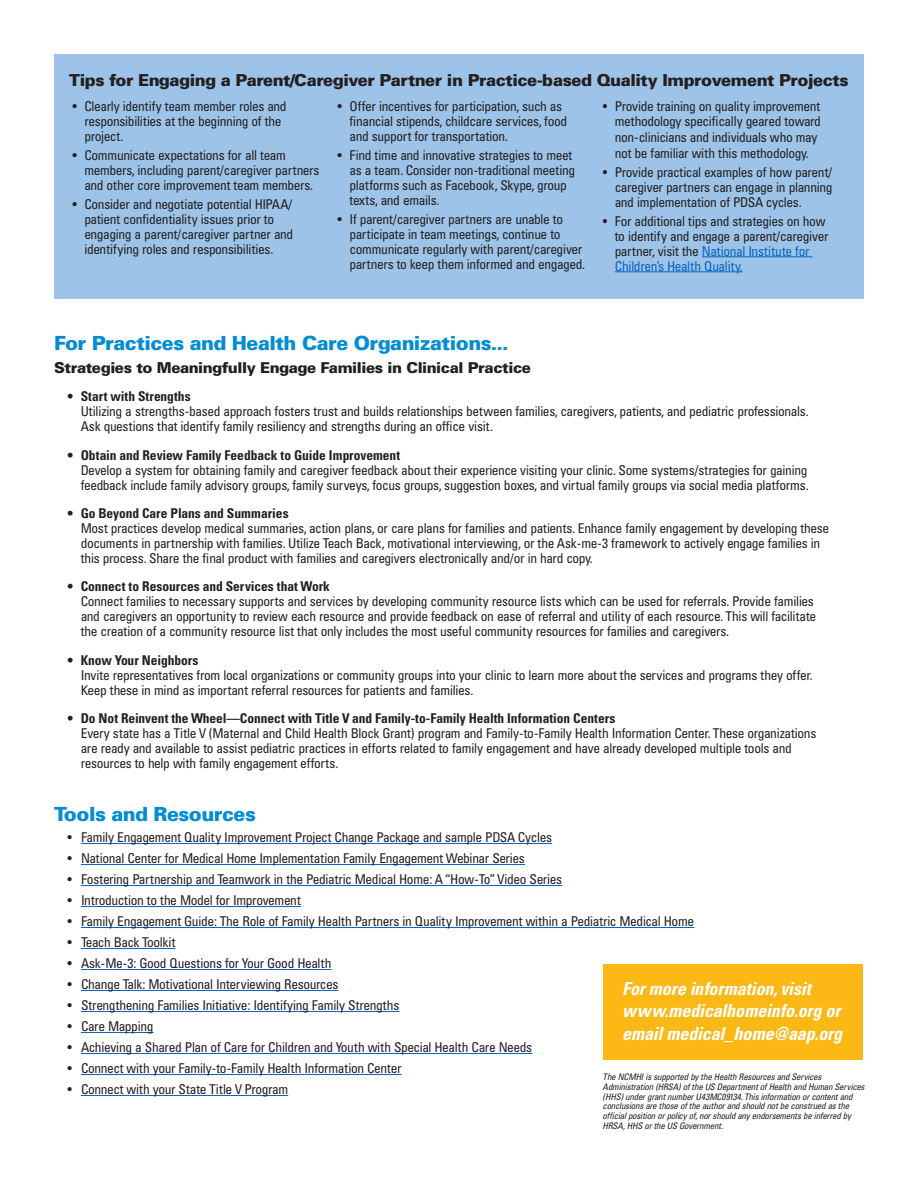
<style>
.page{position:relative;width:918px;height:1188px;background:#fff}
.page>*{position:absolute;margin:0;border:0;box-sizing:border-box;transform-origin:0 0}
.Subhead{font:900 19.5px "Univers";letter-spacing:-.025em;color:#008cd0}
.Text{font:900 19.5px "Univers";letter-spacing:-.025em;color:#008cd0}
.t1{font:italic 700 condensed 18px/22.5px "Univers";letter-spacing:-.01em;color:#fff}
.Text-2{font:900 16.5px "Univers";letter-spacing:-.025em;color:#231f20}
.Subhead-2{font:900 15px "Univers";letter-spacing:-.025em;color:#231f20}
.Text-3{font:condensed 13.5px/15px "Univers";letter-spacing:-.03em;color:#231f20}
.List_Paragraph{font:condensed 13.5px "Univers";letter-spacing:-.03em;color:#231f20}
.Subhead-3{font:700 condensed 13.5px "Univers";color:#231f20}
.Text-4{font:italic condensed 9px/9.8px "Univers";letter-spacing:-.03em;color:#231f20}
.s1{color:#0563c1}
.s2{font-weight:700}
</style>
<div class="page">
<hr style="left:81px;top:843px;width:471px;height:1px;background:#0563c1">
<hr style="left:81px;top:864px;width:444px;height:1px;background:#0563c1">
<hr style="left:81px;top:885px;width:481px;height:1px;background:#0563c1">
<hr style="left:81px;top:906px;width:220px;height:1px;background:#0563c1">
<hr style="left:81px;top:927px;width:613px;height:1px;background:#0563c1">
<hr style="left:81px;top:948px;width:95px;height:1px;background:#0563c1">
<hr style="left:81px;top:969px;width:250px;height:1px;background:#0563c1">
<hr style="left:81px;top:990px;width:257px;height:1px;background:#0563c1">
<hr style="left:81px;top:1011px;width:318px;height:1px;background:#0563c1">
<hr style="left:81px;top:1032px;width:73px;height:1px;background:#0563c1">
<hr style="left:81px;top:1053px;width:451px;height:1px;background:#0563c1">
<hr style="left:81px;top:1074px;width:321px;height:1px;background:#0563c1">
<hr style="left:81px;top:1095px;width:207px;height:1px;background:#0563c1">
<div style="left:603px;top:964px;width:260px;height:96px;background:#fcb814"></div>
<div style="left:54px;top:54px;width:810px;height:244px;background:#9dc4e8"></div>
<hr style="left:702px;top:256px;width:111px;height:1px;background:#0563c1">
<hr style="left:615px;top:271px;width:127px;height:1px;background:#0563c1">
<p class="Text-2" style="left:69px;top:70px;width:781px">Tips for Engaging a Parent/Caregiver Partner in Practice-based Quality Improvement Projects</p>
<p class="Text-3" style="left:84px;top:99px;width:204px;text-indent:-12px">• Clearly identify team member roles and responsibilities at the beginning of the project.</p>
<p class="Text-3" style="left:84px;top:148px;width:237px;text-indent:-12px">• Communicate expectations for all team members, including parent/caregiver partners and other core improvement team members.</p>
<p class="Text-3" style="left:84px;top:196px;width:211px;text-indent:-12px">• Consider and negotiate potential HIPAA/ patient confidentiality issues prior to engaging a parent/caregiver partner and identifying roles and responsibilities.</p>
<p class="Text-3" style="left:350px;top:99px;width:219px;text-indent:-12px">• Offer incentives for participation, such as financial stipends, childcare services, food and support for transportation.</p>
<p class="Text-3" style="left:350px;top:148px;width:227px;text-indent:-12px">• Find time and innovative strategies to meet as a team. Consider non-traditional meeting platforms such as Facebook, Skype, group texts, and emails.</p>
<p class="Text-3" style="left:350px;top:211px;width:237px;text-indent:-12px">• If parent/caregiver partners are unable to participate in team meetings, continue to communicate regularly with parent/caregiver partners to keep them informed and engaged.</p>
<p class="Text-3" style="left:615px;top:99px;width:208px;line-height:15.5px;text-indent:-12px">• Provide training on quality improvement methodology specifically geared toward non-clinicians and individuals who may not be familiar with this methodology.</p>
<p class="Text-3" style="left:615px;top:164px;width:219px;text-align:justify;text-indent:-12px">• Provide practical examples of how parent/ caregiver partners can engage in planning and implementation of PDSA cycles.</p>
<p class="Text-3" style="left:615px;top:213px;width:215px;text-indent:-12px">• For additional tips and strategies on how to identify and engage a parent/caregiver partner, visit the <span class="s1">National Institute for Children’s Health Quality.</span></p>
<p class="Subhead" style="left:54px;top:331px;width:456px">For Practices and Health Care Organizations...</p>
<p class="Subhead-2" style="left:54px;top:358px;width:479px">Strategies to Meaningfully Engage Families in Clinical Practice</p>
<p class="Subhead-3" style="left:67px;top:388px;width:125px">• Start with Strengths</p>
<p class="Text-3" style="left:81px;top:404px;width:730px">Utilizing a strengths-based approach fosters trust and builds relationships between families, caregivers, patients, and pediatric professionals.<br>Ask questions that identify family resiliency and strengths during an office visit.</p>
<p class="Subhead-3" style="left:67px;top:447px;width:334px">• Obtain and Review Family Feedback to Guide Improvement</p>
<p class="Text-3" style="left:81px;top:462px;width:730px">Develop a system for obtaining family and caregiver feedback about their experience visiting your clinic. Some systems/strategies for gaining feedback include family advisory groups, family surveys, focus groups, suggestion boxes, and virtual family groups via social media platforms.</p>
<p class="Subhead-3" style="left:67px;top:505px;width:223px">• Go Beyond Care Plans and Summaries</p>
<p class="Text-3" style="left:81px;top:520px;width:750px">Most practices develop medical summaries, action plans, or care plans for families and patients. Enhance family engagement by developing these documents in partnership with families. Utilize Teach Back, motivational interviewing, or the Ask-me-3 framework to actively engage families in this process. Share the final product with families and caregivers electronically and/or in hard copy.</p>
<p class="Text-3" style="left:81px;top:579px;width:737px;text-indent:-13px"><span class="s2">• Connect to Resources and Services that Work<br></span>Connect families to necessary supports and services by developing community resource lists which can be used for referrals. Provide families and caregivers an opportunity to review each resource and provide feedback on ease of referral and utility of each resource. This will facilitate the creation of a community resource list that only includes the most useful community resources for families and caregivers.</p>
<p class="Text-3" style="left:81px;top:652px;width:734px;text-indent:-13px"><span class="s2">• Know Your Neighbors<br></span>Invite representatives from local organizations or community groups into your clinic to learn more about the services and programs they offer.<br>Keep these in mind as important referral resources for patients and families.</p>
<p class="Text-3" style="left:81px;top:711px;width:737px;text-indent:-13px"><span class="s2">• Do Not Reinvent the Wheel—Connect with Title V and Family-to-Family Health Information Centers<br></span>Every state has a Title V (Maternal and Child Health Block Grant) program and Family-to-Family Health Information Center. These organizations are ready and available to assist pediatric practices in efforts related to family engagement and have already developed multiple tools and resources to help with family engagement efforts.</p>
<p class="Text" style="left:54px;top:802px;width:203px">Tools and Resources</p>
<p class="Text-3" style="left:68px;top:830px;width:486px">• Family Engagement Quality Improvement Project Change Package and sample PDSA Cycles</p>
<p class="List_Paragraph" style="left:68px;top:850px;width:459px">• National Center for Medical Home Implementation Family Engagement Webinar Series</p>
<p class="List_Paragraph" style="left:68px;top:871px;width:496px">• Fostering Partnership and Teamwork in the Pediatric Medical Home: A “How-To” Video Series</p>
<p class="List_Paragraph" style="left:68px;top:892px;width:235px">• Introduction to the Model for Improvement</p>
<p class="List_Paragraph" style="left:68px;top:913px;width:628px">• Family Engagement Guide: The Role of Family Health Partners in Quality Improvement within a Pediatric Medical Home</p>
<p class="List_Paragraph" style="left:68px;top:934px;width:110px">• Teach Back Toolkit</p>
<p class="List_Paragraph" style="left:68px;top:955px;width:265px">• Ask-Me-3: Good Questions for Your Good Health</p>
<p class="List_Paragraph" style="left:68px;top:976px;width:272px">• Change Talk: Motivational Interviewing Resources</p>
<p class="List_Paragraph" style="left:68px;top:997px;width:333px">• Strengthening Families Initiative: Identifying Family Strengths</p>
<p class="List_Paragraph" style="left:68px;top:1018px;width:88px">• Care Mapping</p>
<p class="List_Paragraph" style="left:68px;top:1039px;width:466px">• Achieving a Shared Plan of Care for Children and Youth with Special Health Care Needs</p>
<p class="List_Paragraph" style="left:68px;top:1060px;width:336px">• Connect with your Family-to-Family Health Information Center</p>
<p class="List_Paragraph" style="left:68px;top:1081px;width:222px">• Connect with your State Title V Program</p>
<p class="t1" style="left:622px;top:977px;width:222px">For more information, visit www.medicalhomeinfo.org or email medical_home@aap.org</p>
<p class="Text-4" style="left:603px;top:1072px;width:263px">The NCMHI is supported by the Health Resources and Services Administration (HRSA) of the US Department of Health and Human Services (HHS) under grant number U43MC09134. This information or content and conclusions are those of the author and should not be construed as the official position or policy of, nor should any endorsements be inferred by HRSA, HHS or the US Government.</p>
</div>
